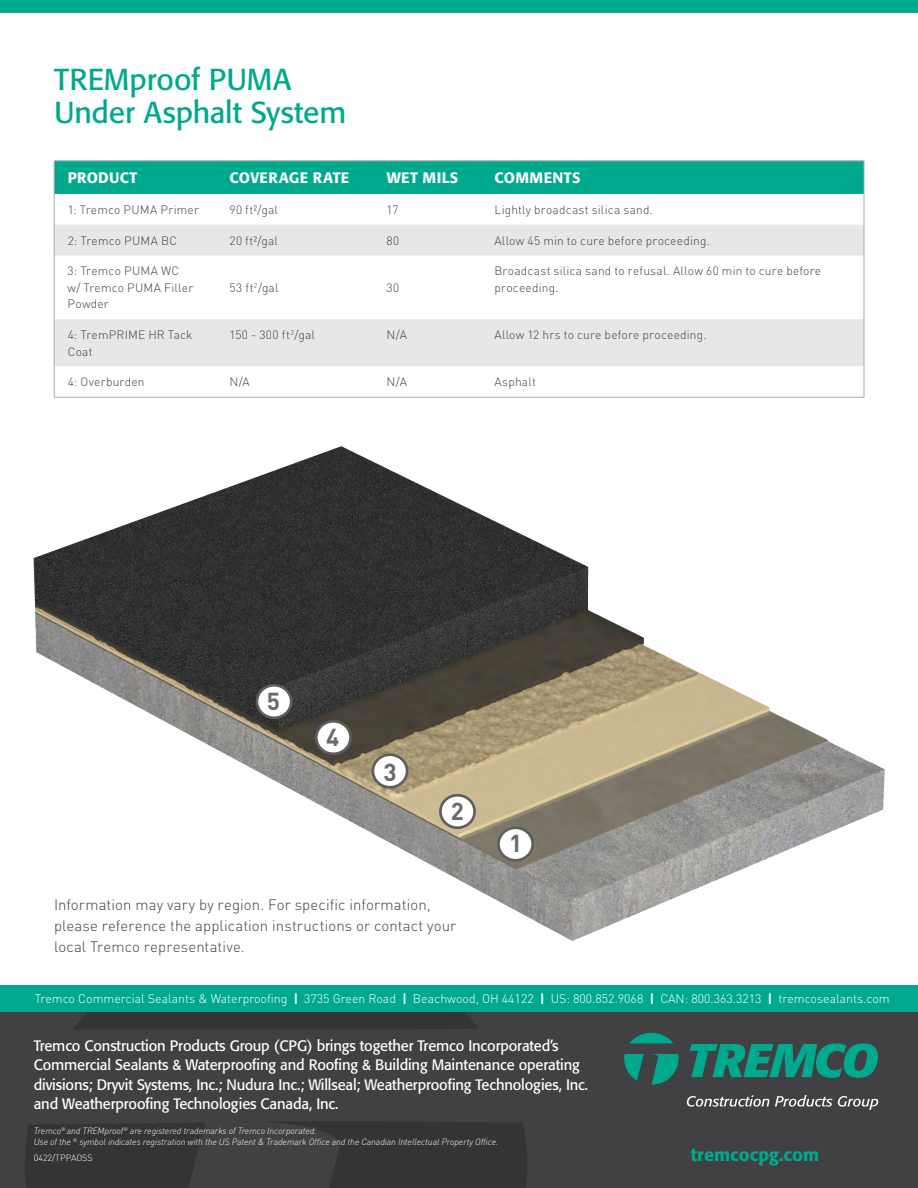
<style>
.page{position:relative;width:918px;height:1188px;background:#fff}
.page>*{position:absolute;margin:0;border:0;box-sizing:border-box;transform-origin:0 0}
.t1{font:30px/33px "Formata Pro";letter-spacing:-.005em;color:#00a98e}
.t2{font:700 24.3px "DINOT";color:#696a6d}
.t3{font:500 18px "Formata Pro";color:#00a98e}
.t4{font:15px/19.5px "Formata Pro";letter-spacing:-.01em;color:#fff}
.t5{font:300 15px/21px "DINOT";letter-spacing:.005em;color:#414042}
.t6{font:500 15px "Formata Pro";letter-spacing:.025em;color:#fff}
.t7{font:300 12.3px "DINOT";color:#fff}
.t8{font:300 12px/16.5px "DINOT";letter-spacing:.015em;color:#414042}
.t9{font:300 12px "DINOT";letter-spacing:.035em;color:#414042}
.t10{font:italic 300 9px/10.8px "DINOT";letter-spacing:-.01em;color:#fff}
.t11{font:300 9px "DINOT";color:#fff}
.s1{font-weight:700}
</style>
<div class="page">
<div style="left:0;top:0;width:918px;height:14px;background:#00a98e"></div>
<div style="left:0;top:1012px;width:918px;height:176px;background:#414042"></div>
<div style="left:25px;top:1123px;width:180px;height:65px;background:#343335"></div>
<svg style="left:277px;top:1122px;width:250px;height:66px"></svg>
<div style="left:74px;top:1012px;width:404px;height:17px;background:#343335"></div>
<div style="left:0;top:986px;width:918px;height:26px;background:#00a98e"></div>
<svg style="left:630px;top:1033px;width:43px;height:10px"></svg>
<svg style="left:624px;top:1054px;width:55px;height:31px"></svg>
<svg style="left:690px;top:1043px;width:188px;height:35px"></svg>
<svg style="left:687px;top:1095px;width:82px;height:12px"></svg>
<svg style="left:775px;top:1095px;width:57px;height:12px"></svg>
<svg style="left:838px;top:1096px;width:40px;height:14px"></svg>
<div style="left:55px;top:162px;width:809px;height:32px;background:#00a98e"></div>
<svg style="left:55px;top:225px;width:809px;height:141px;fill:#e6e7e8"></svg>
<svg style="left:55px;top:366px;width:809px;height:31px"></svg>
<hr style="left:54px;top:397px;width:162px;height:1px;background:#a7a9ac">
<hr style="left:216px;top:397px;width:157px;height:1px;background:#a7a9ac">
<hr style="left:54px;top:161px;width:162px;height:1px;background:#a7a9ac">
<hr style="left:54px;top:161px;width:1px;height:33px;background:#a7a9ac">
<hr style="left:216px;top:161px;width:157px;height:1px;background:#a7a9ac">
<hr style="left:54px;top:194px;width:1px;height:31px;background:#a7a9ac">
<hr style="left:54px;top:225px;width:1px;height:30px;background:#a7a9ac">
<hr style="left:54px;top:255px;width:1px;height:64px;background:#a7a9ac">
<hr style="left:54px;top:319px;width:1px;height:47px;background:#a7a9ac">
<hr style="left:54px;top:366px;width:1px;height:31px;background:#a7a9ac">
<hr style="left:373px;top:161px;width:108px;height:1px;background:#a7a9ac">
<hr style="left:481px;top:161px;width:383px;height:1px;background:#a7a9ac">
<hr style="left:864px;top:161px;width:1px;height:33px;background:#a7a9ac">
<hr style="left:864px;top:194px;width:1px;height:31px;background:#a7a9ac">
<hr style="left:864px;top:225px;width:1px;height:30px;background:#a7a9ac">
<hr style="left:864px;top:255px;width:1px;height:64px;background:#a7a9ac">
<hr style="left:864px;top:319px;width:1px;height:47px;background:#a7a9ac">
<hr style="left:864px;top:366px;width:1px;height:31px;background:#a7a9ac">
<hr style="left:373px;top:397px;width:108px;height:1px;background:#a7a9ac">
<hr style="left:481px;top:397px;width:383px;height:1px;background:#a7a9ac">
<img style="left:33px;top:446px;width:852px;height:496px">
<div style="left:440px;top:795px;width:35px;height:33px;background:#fff;border-radius:50%"></div>
<div style="left:439px;top:794px;width:37px;height:35px;border:3px solid #5d5d60;border-radius:50%"></div>
<div style="left:257px;top:685px;width:34px;height:33px;background:#fff;border-radius:50%"></div>
<div style="left:256px;top:684px;width:37px;height:35px;border:3px solid #5d5d60;border-radius:50%"></div>
<div style="left:373px;top:755px;width:34px;height:32px;background:#fff;border-radius:50%"></div>
<div style="left:372px;top:753px;width:36px;height:36px;border:3px solid #5d5d60;border-radius:50%"></div>
<div style="left:498px;top:828px;width:35px;height:32px;background:#fff;border-radius:50%"></div>
<div style="left:497px;top:826px;width:37px;height:36px;border:3px solid #5d5d60;border-radius:50%"></div>
<div style="left:316px;top:721px;width:35px;height:33px;background:#fff;border-radius:50%"></div>
<div style="left:315px;top:720px;width:37px;height:35px;border:3px solid #5d5d60;border-radius:50%"></div>
<h1 class="t1" style="left:54px;top:63px;width:294px">TREMproof PUMA<br>Under Asphalt System</h1>
<p class="t6" style="left:68px;top:168px;width:71px">PRODUCT</p>
<p class="t6" style="left:230px;top:168px;width:121px">COVERAGE RATE</p>
<p class="t6" style="left:387px;top:168px;width:73px">WET MILS</p>
<p class="t6" style="left:495px;top:168px;width:87px">COMMENTS</p>
<p class="t8" style="left:68px;top:201px;width:133px">1: Tremco PUMA Primer</p>
<p class="t8" style="left:229px;top:201px;width:50px">90 ft²/gal</p>
<p class="t8" style="left:387px;top:201px;width:13px">17</p>
<p class="t8" style="left:494px;top:201px;width:160px">Lightly broadcast silica sand.</p>
<p class="t8" style="left:68px;top:232px;width:111px">2: Tremco PUMA BC</p>
<p class="t8" style="left:229px;top:232px;width:50px">20 ft²/gal</p>
<p class="t8" style="left:387px;top:232px;width:14px">80</p>
<p class="t8" style="left:494px;top:232px;width:217px">Allow 45 min to cure before proceeding.</p>
<p class="t8" style="left:68px;top:263px;width:127px">3: Tremco PUMA WC w/ Tremco PUMA Filler<br>Powder</p>
<p class="t8" style="left:494px;top:263px;width:328px">Broadcast silica sand to refusal. Allow 60 min to cure before proceeding.</p>
<p class="t8" style="left:229px;top:279px;width:51px">53 ft<sup>2</sup>/gal</p>
<p class="t8" style="left:387px;top:279px;width:14px">30</p>
<p class="t8" style="left:68px;top:326px;width:126px">4: TremPRIME HR Tack<br>Coat</p>
<p class="t9" style="left:229px;top:327px;width:87px">150 - 300 ft<sup>2</sup>/gal</p>
<p class="t8" style="left:387px;top:326px;width:22px">N/A</p>
<p class="t8" style="left:494px;top:326px;width:214px">Allow 12 hrs to cure before proceeding.</p>
<p class="t8" style="left:68px;top:374px;width:79px">4: Overburden</p>
<p class="t8" style="left:229px;top:374px;width:22px">N/A</p>
<p class="t8" style="left:387px;top:374px;width:22px">N/A</p>
<p class="t8" style="left:494px;top:374px;width:43px">Asphalt</p>
<h2 class="t2" style="left:267px;top:685px;width:15px">5</h2>
<h2 class="t2" style="left:326px;top:721px;width:15px">4</h2>
<h2 class="t2" style="left:383px;top:756px;width:15px">3</h2>
<h2 class="t2" style="left:451px;top:795px;width:15px">2</h2>
<p class="t5" style="left:54px;top:894px;width:404px">Information may vary by region. For specific information, please reference the application instructions or contact your local Tremco representative.</p>
<h2 class="t2" style="left:509px;top:828px;width:15px">1</h2>
<p class="t7" style="left:35px;top:991px;width:857px">Tremco Commercial Sealants &amp; Waterproofing <span class="s1">|</span> 3735 Green Road <span class="s1">|</span> Beachwood, OH 44122 <span class="s1">|</span> US: 800.852.9068 <span class="s1">|</span> CAN: 800.363.3213 <span class="s1">|</span> tremcosealants.com</p>
<p class="t4" style="left:34px;top:1036px;width:556px">Tremco Construction Products Group (CPG) brings together Tremco Incorporated’s Commercial Sealants &amp; Waterproofing and Roofing &amp; Building Maintenance operating divisions; Dryvit Systems, Inc.; Nudura Inc.; Willseal; Weatherproofing Technologies, Inc. and Weatherproofing Technologies Canada, Inc.</p>
<p class="t10" style="left:34px;top:1125px;width:466px">Tremco<sup>®</sup> and TREMproof<sup>®</sup> are registered trademarks of Tremco Incorporated.<br>Use of the <sup>®</sup> symbol indicates registration with the US Patent &amp; Trademark Office and the Canadian Intellectual Property Office.</p>
<p class="t11" style="left:34px;top:1152px;width:61px">0422/TPPAOSS</p>
<h3 class="t3" style="left:691px;top:1143px;width:130px">tremcocpg.com</h3>
</div>
